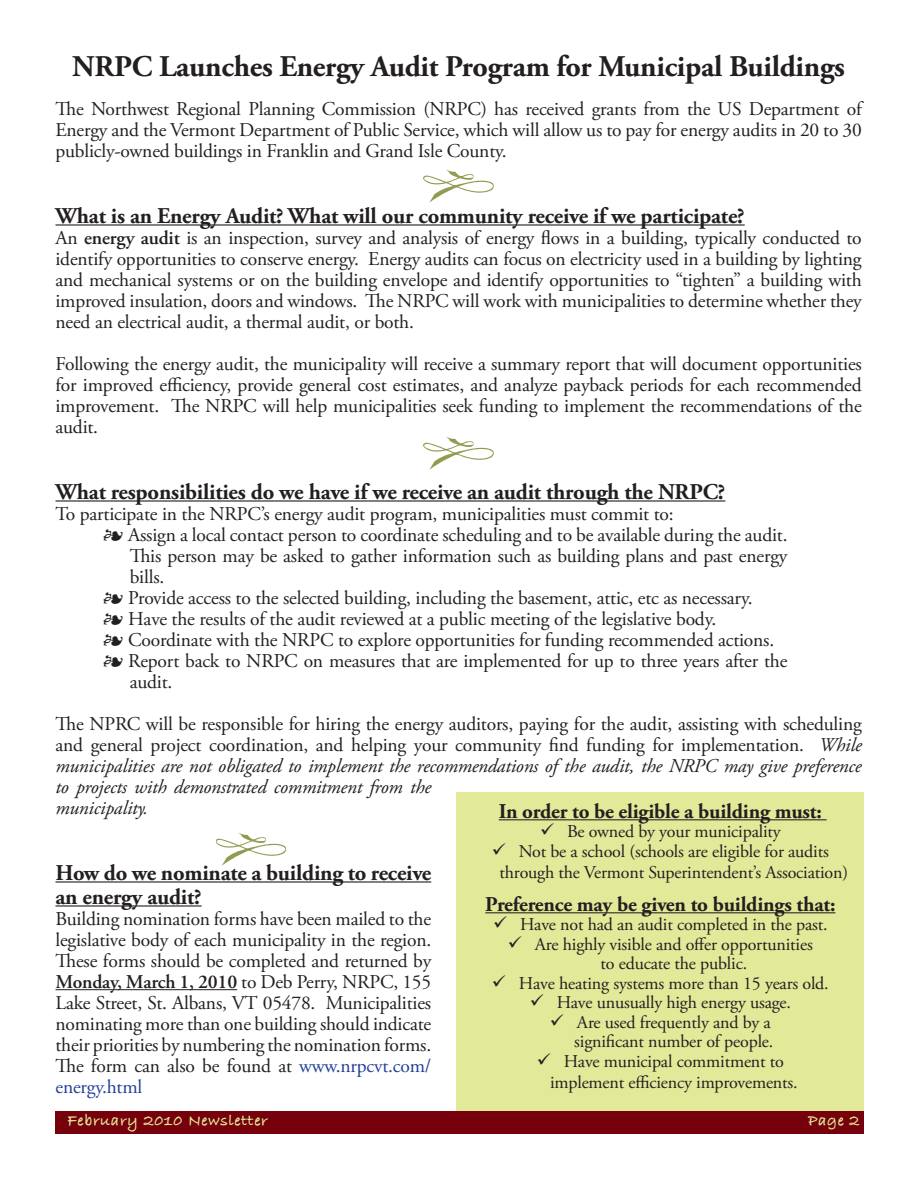
<style>
.page{position:relative;width:918px;height:1188px;background:#fff}
.page>*{position:absolute;margin:0;border:0;box-sizing:border-box;transform-origin:0 0}
.Body{font:700 30px "Adobe Garamond Pro";letter-spacing:-.01em;color:#231f20}
.Body-2{font:700 22.5px/24px "Adobe Garamond Pro";letter-spacing:-.01em;color:#231f20}
.Body-3{font:700 21px "Adobe Garamond Pro";letter-spacing:-.01em;color:#231f20}
.Body-4{font:19.5px/21px "Adobe Garamond Pro";letter-spacing:-.01em;color:#231f20;text-align:justify}
.Body-5{font:18px/21px "Adobe Garamond Pro";letter-spacing:-.01em;color:#231f20;text-align:center}
.Title_Outline{font:16.5px "Bradley Hand ITCTT Bold";letter-spacing:.04em;color:#e2e999}
.s1{font-weight:600}
.s2{font-style:italic}
.s3{color:#223f99}
</style>
<div class="page">
<hr style="left:56px;top:224px;width:689px;height:2px;background:#231f20">
<hr style="left:56px;top:500px;width:669px;height:2px;background:#231f20">
<hr style="left:56px;top:881px;width:375px;height:2px;background:#231f20">
<hr style="left:56px;top:905px;width:146px;height:2px;background:#231f20">
<hr style="left:56px;top:989px;width:181px;height:1px;background:#231f20">
<div style="left:456px;top:792px;width:408px;height:326px;background:#e2e999"></div>
<hr style="left:499px;top:819px;width:328px;height:1px;background:#231f20">
<hr style="left:485px;top:912px;width:350px;height:1px;background:#231f20">
<div style="left:55px;top:1111px;width:809px;height:22px;background:#76000b"></div>
<svg style="left:424px;top:169px;width:70px;height:33px"></svg>
<svg style="left:424px;top:437px;width:70px;height:33px"></svg>
<svg style="left:216px;top:833px;width:71px;height:33px"></svg>
<p class="Body" style="left:72px;top:49px;width:774px">NRPC Launches Energy Audit Program for Municipal Buildings</p>
<p class="Body-4" style="left:56px;top:99px;width:808px">The Northwest Regional Planning Commission (NRPC) has received grants from the US Department of Energy and the Vermont Department of Public Service, which will allow us to pay for energy audits in 20 to 30 publicly-owned buildings in Franklin and Grand Isle County.</p>
<p class="Body-2" style="left:56px;top:204px;width:691px">What is an Energy Audit? What will our community receive if we participate?</p>
<p class="Body-4" style="left:56px;top:228px;width:808px">An <span class="s1">energy audit</span> is an inspection, survey and analysis of energy flows in a building, typically conducted to identify opportunities to conserve energy. Energy audits can focus on electricity used in a building by lighting and mechanical systems or on the building envelope and identify opportunities to “tighten” a building with improved insulation, doors and windows. The NRPC will work with municipalities to determine whether they need an electrical audit, a thermal audit, or both.</p>
<p class="Body-4" style="left:56px;top:354px;width:808px">Following the energy audit, the municipality will receive a summary report that will document opportunities for improved efficiency, provide general cost estimates, and analyze payback periods for each recommended improvement. The NRPC will help municipalities seek funding to implement the recommendations of the audit.</p>
<p class="Body-2" style="left:56px;top:480px;width:671px">What responsibilities do we have if we receive an audit through the NRPC?</p>
<p class="Body-4" style="left:56px;top:504px;width:620px">To participate in the NRPC’s energy audit program, municipalities must commit to:</p>
<p class="Body-4" style="left:128px;top:525px;width:661px">Assign a local contact person to coordinate scheduling and to be available during the audit.<br>This person may be asked to gather information such as building plans and past energy bills.</p>
<p class="Body-4" style="left:128px;top:588px;width:626px">Provide access to the selected building, including the basement, attic, etc as necessary.</p>
<p class="Body-4" style="left:128px;top:609px;width:590px">Have the results of the audit reviewed at a public meeting of the legislative body.</p>
<p class="Body-4" style="left:128px;top:630px;width:648px">Coordinate with the NRPC to explore opportunities for funding recommended actions.</p>
<p class="Body-4" style="left:128px;top:651px;width:661px">Report back to NRPC on measures that are implemented for up to three years after the audit.</p>
<p class="Body-4" style="left:56px;top:714px;width:808px;text-align:left">The NPRC will be responsible for hiring the energy auditors, paying for the audit, assisting with scheduling and general project coordination, and helping your community find funding for implementation. <span class="s2">While municipalities are not obligated to implement the recommendations of the audit, the NRPC may give preference to projects with demonstrated commitment from the<br>municipality.</span></p>
<p class="Body-3" style="left:499px;top:799px;width:325px">In order to be eligible a building must:</p>
<p class="Body-5" style="left:567px;top:822px;width:215px">Be owned by your municipality</p>
<p class="Body-5" style="left:500px;top:841px;width:350px">Not be a school (schools are eligible for audits through the Vermont Superintendent’s Association)</p>
<p class="Body-3" style="left:485px;top:892px;width:352px">Preference may be given to buildings that:</p>
<p class="Body-5" style="left:520px;top:915px;width:309px">Have not had an audit completed in the past.</p>
<p class="Body-5" style="left:535px;top:935px;width:279px;line-height:19.5px">Are highly visible and offer opportunities to educate the public.</p>
<p class="Body-5" style="left:519px;top:973px;width:311px">Have heating systems more than 15 years old.</p>
<p class="Body-5" style="left:557px;top:993px;width:236px">Have unusually high energy usage.</p>
<p class="Body-5" style="left:574px;top:1013px;width:201px;line-height:19.5px;text-align:left">Are used frequently and by a significant number of people.</p>
<p class="Body-5" style="left:550px;top:1051px;width:249px">Have municipal commitment to implement efficiency improvements.</p>
<p class="Body-2" style="left:56px;top:861px;width:377px">How do we nominate a building to receive an energy audit?</p>
<p class="Body-4" style="left:56px;top:909px;width:377px">Building nomination forms have been mailed to the legislative body of each municipality in the region.<br>These forms should be completed and returned by <span class="s1">Monday, March 1, 2010</span> to Deb Perry, NRPC, 155<br>Lake Street, St. Albans, VT 05478. Municipalities nominating more than one building should indicate their priorities by numbering the nomination forms.<br>The form can also be found at <span class="s3">www.nrpcvt.com/ energy.html</span></p>
<p class="Title_Outline" style="left:68px;top:1108px;width:202px">February 2010 Newsletter</p>
<p class="Title_Outline" style="left:808px;top:1108px;width:53px">Page 2</p>
</div>
